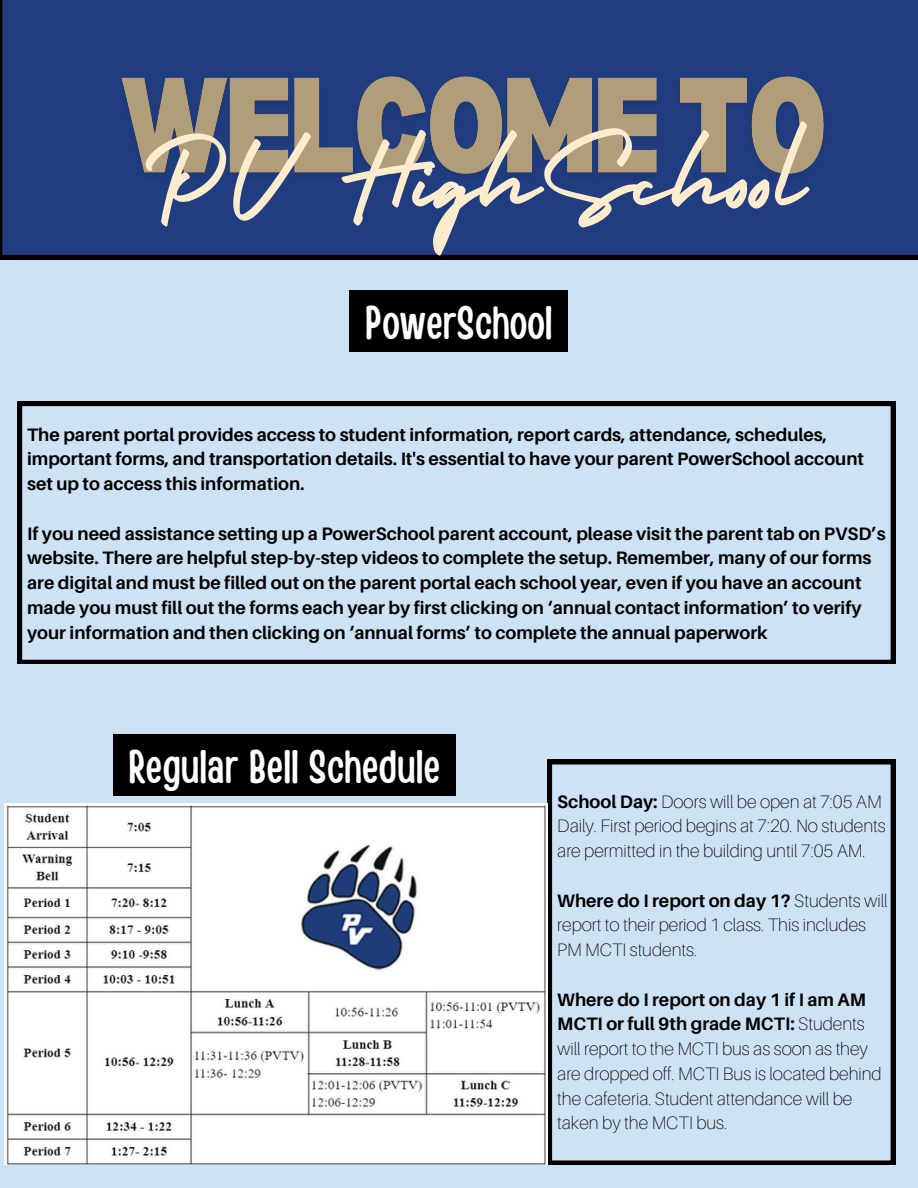
<style>
.page{position:relative;width:918px;height:1188px;background:#cde2f5}
.page>*{position:absolute;margin:0;border:0;box-sizing:border-box;transform-origin:0 0}
.t1{font:120.75px "Holiday";color:#ffecce}
.t2{font:46.65px "Handy Casual Condensed";color:#fff}
.t3{font:700 18px/24.8px "Aileron";color:#000}
.t4{font:100 18px/24.8px "Aileron";color:#000}
.s1{font-weight:700}
</style>
<div class="page">
<div style="left:0;top:0;width:918px;height:259px;background:#203d7f"></div>
<svg style="left:18px;top:402px;width:877px;height:262px"></svg>
<svg style="left:548px;top:760px;width:347px;height:405px"></svg>
<img style="left:5px;top:804px;width:542px;height:361px">
<img style="left:109px;top:49px;width:727px;height:143px">
<div style="left:350px;top:290px;width:218px;height:62px;background:#000"></div>
<div style="left:113px;top:735px;width:343px;height:61px;background:#000"></div>
<h4 class="t1" style="left:142px;top:88px;width:665px">PV HighSchool</h4>
<h3 class="t2" style="left:365px;top:292px;width:189px">PowerSchool</h3>
<h2 class="t3" style="left:27px;top:422px;width:839px">The parent portal provides access to student information, report cards, attendance, schedules, important forms, and transportation details. It's essential to have your parent PowerSchool account set up to access this information.</h2>
<h3 class="t3" style="left:27px;top:521px;width:860px">If you need assistance setting up a PowerSchool parent account, please visit the parent tab on PVSD’s website. There are helpful step-by-step videos to complete the setup. Remember, many of our forms are digital and must be filled out on the parent portal each school year, even if you have an account made you must fill out the forms each year by first clicking on ‘annual contact information’ to verify your information and then clicking on ‘annual forms’ to complete the annual paperwork</h3>
<p class="t2" style="left:129px;top:737px;width:313px">Regular Bell Schedule</p>
<p class="t4" style="left:557px;top:789px;width:330px"><span class="s1">School Day:</span> Doors will be open at 7:05 AM<br>Daily. First period begins at 7:20. No students are permitted in the building until 7:05 AM.</p>
<p class="t4" style="left:557px;top:888px;width:332px"><span class="s1">Where do I report on day 1?</span> Students will report to their period 1 class. This includes<br>PM MCTI students.</p>
<p class="t4" style="left:557px;top:987px;width:326px"><span class="s1">Where do I report on day 1 if I am AM MCTI or full 9th grade MCTI:</span> Students will report to the MCTI bus as soon as they are dropped off. MCTI Bus is located behind the cafeteria. Student attendance will be taken by the MCTI bus.</p>
</div>
